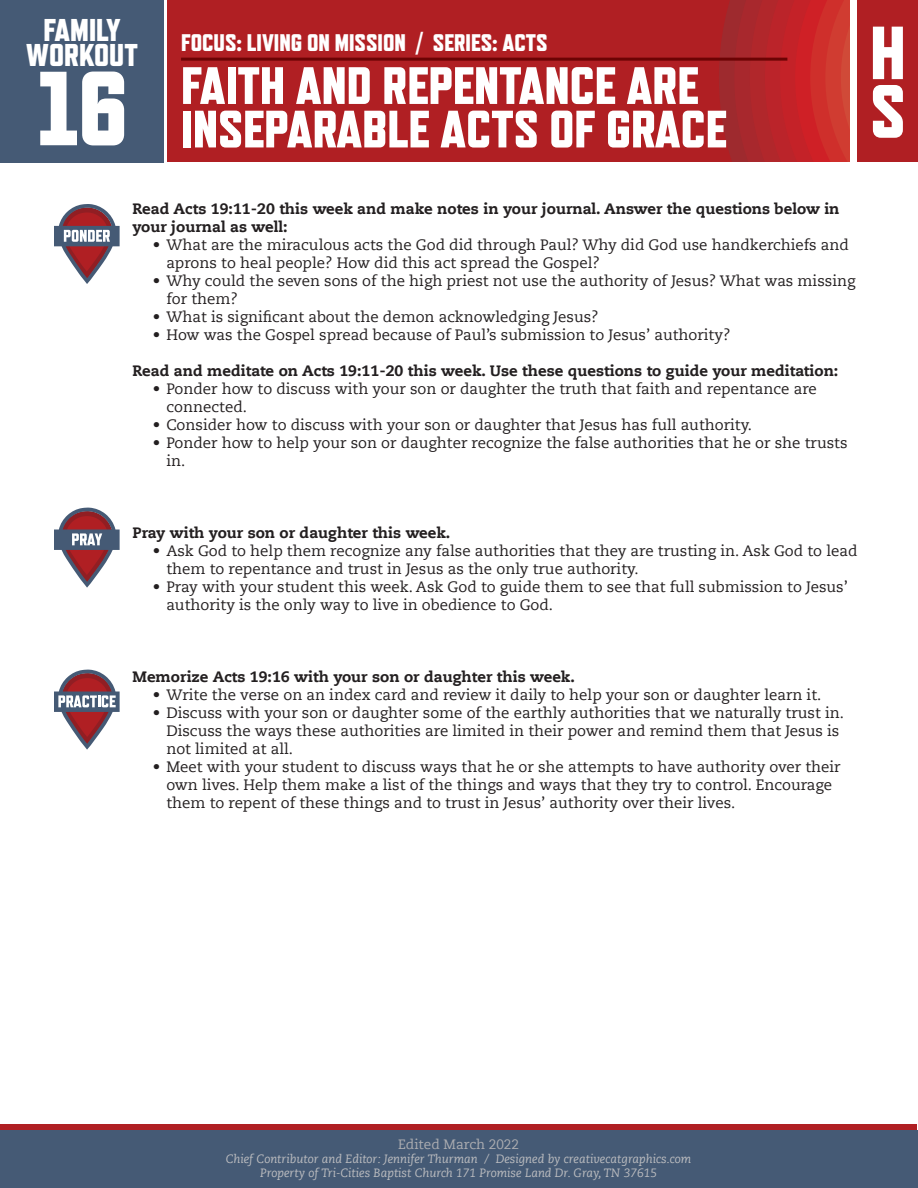
<style>
.page{position:relative;width:918px;height:1188px;background:#fff}
.page>*{position:absolute;margin:0;border:0;box-sizing:border-box;transform-origin:0 0}
.t1{font:800 105px "Refrigerator Deluxe";color:#fff}
.t2{font:800 75px "Refrigerator Deluxe";color:#fff}
.t3{font:800 52.5px/43.5px "Refrigerator Deluxe";color:#fff}
.t4{font:800 31.5px "Refrigerator Deluxe";color:#fff}
.t5{font:800 24px "Refrigerator Deluxe";color:#fff}
.t6{font:15px/18px "Caecilia LT Std";color:#231f20}
.t7{font:800 15px/18px "Caecilia LT Std";color:#231f20}
.t8{font:13.5px "Caecilia LT Std";color:#acadb1}
.t9{font:italic 12px "Caecilia LT Std";color:#bcbdc0}
</style>
<div class="page">
<div style="left:168px;top:0;width:682px;height:162px;background:#b01f23"></div>
<svg style="left:719px;top:0;width:131px;height:162px"></svg>
<hr style="left:181px;top:58px;width:606px;height:3px;background:#6c0304">
<div style="left:857px;top:0;width:61px;height:162px;background:#b01f23"></div>
<div style="left:0;top:0;width:164px;height:162px;background:#455a75"></div>
<div style="left:0;top:1130px;width:918px;height:58px;background:#455a75"></div>
<div style="left:0;top:1125px;width:917px;height:5px;background:#b01f23"></div>
<svg style="left:54px;top:670px;width:66px;height:80px"></svg>
<svg style="left:54px;top:204px;width:66px;height:80px"></svg>
<svg style="left:54px;top:508px;width:66px;height:80px"></svg>
<p class="t4" style="left:44px;top:11px;width:79px">FAMILY</p>
<p class="t4" style="left:26px;top:36px;width:113px">WORKOUT</p>
<h3 class="t4" style="left:49px;top:20px;width:67px">GUIDE</h3>
<h2 class="t2" style="left:870px;top:8px;width:37px">H</h2>
<h3 class="t5" style="left:181px;top:29px;width:368px">FOCUS: LIVING ON MISSION / SERIES: ACTS</h3>
<h3 class="t3" style="left:181px;top:63px;width:547px">FAITH AND REPENTANCE ARE<br>INSEPARABLE ACTS OF GRACE</h3>
<p class="t1" style="left:37px;top:46px;width:93px">16</p>
<h2 class="t2" style="left:870px;top:67px;width:37px">S</h2>
<p class="t7" style="left:133px;top:200px;width:709px">Read Acts 19:11-20 this week and make notes in your journal. Answer the questions below in your journal as well:</p>
<p class="t6" style="left:166px;top:236px;width:684px;text-indent:-14px">• What are the miraculous acts the God did through Paul? Why did God use handkerchiefs and aprons to heal people? How did this act spread the Gospel?</p>
<p class="t6" style="left:166px;top:272px;width:691px;text-indent:-14px">• Why could the seven sons of the high priest not use the authority of Jesus? What was missing for them?</p>
<p class="t6" style="left:153px;top:308px;width:447px">• What is significant about the demon acknowledging Jesus?</p>
<p class="t6" style="left:153px;top:326px;width:579px">• How was the Gospel spread because of Paul’s submission to Jesus’ authority?</p>
<p class="t7" style="left:133px;top:362px;width:707px">Read and meditate on Acts 19:11-20 this week. Use these questions to guide your meditation:</p>
<p class="t6" style="left:166px;top:380px;width:652px;text-indent:-14px">• Ponder how to discuss with your son or daughter the truth that faith and repentance are connected.</p>
<p class="t6" style="left:153px;top:416px;width:601px">• Consider how to discuss with your son or daughter that Jesus has full authority.</p>
<p class="t6" style="left:166px;top:434px;width:683px;text-indent:-14px">• Ponder how to help your son or daughter recognize the false authorities that he or she trusts in.</p>
<p class="t7" style="left:133px;top:524px;width:319px">Pray with your son or daughter this week.</p>
<p class="t6" style="left:166px;top:542px;width:693px;text-indent:-14px">• Ask God to help them recognize any false authorities that they are trusting in. Ask God to lead them to repentance and trust in Jesus as the only true authority.</p>
<p class="t6" style="left:166px;top:578px;width:683px;text-indent:-14px">• Pray with your student this week. Ask God to guide them to see that full submission to Jesus’ authority is the only way to live in obedience to God.</p>
<p class="t7" style="left:133px;top:668px;width:444px">Memorize Acts 19:16 with your son or daughter this week.</p>
<p class="t6" style="left:153px;top:686px;width:670px">• Write the verse on an index card and review it daily to help your son or daughter learn it.</p>
<p class="t6" style="left:166px;top:704px;width:679px;text-indent:-14px">• Discuss with your son or daughter some of the earthly authorities that we naturally trust in.<br>Discuss the ways these authorities are limited in their power and remind them that Jesus is not limited at all.</p>
<p class="t6" style="left:166px;top:758px;width:676px;text-indent:-14px">• Meet with your student to discuss ways that he or she attempts to have authority over their own lives. Help them make a list of the things and ways that they try to control. Encourage them to repent of these things and to trust in Jesus’ authority over their lives.</p>
<p class="t8" style="left:398px;top:1136px;width:122px">Edited March 2022</p>
<p class="t9" style="left:226px;top:1152px;width:467px">Chief Contributor and Editor: Jennifer Thurman / Designed by creativecatgraphics.com</p>
<p class="t9" style="left:260px;top:1166px;width:398px">Property of Tri-Cities Baptist Church 171 Promise Land Dr. Gray, TN 37615</p>
</div>
